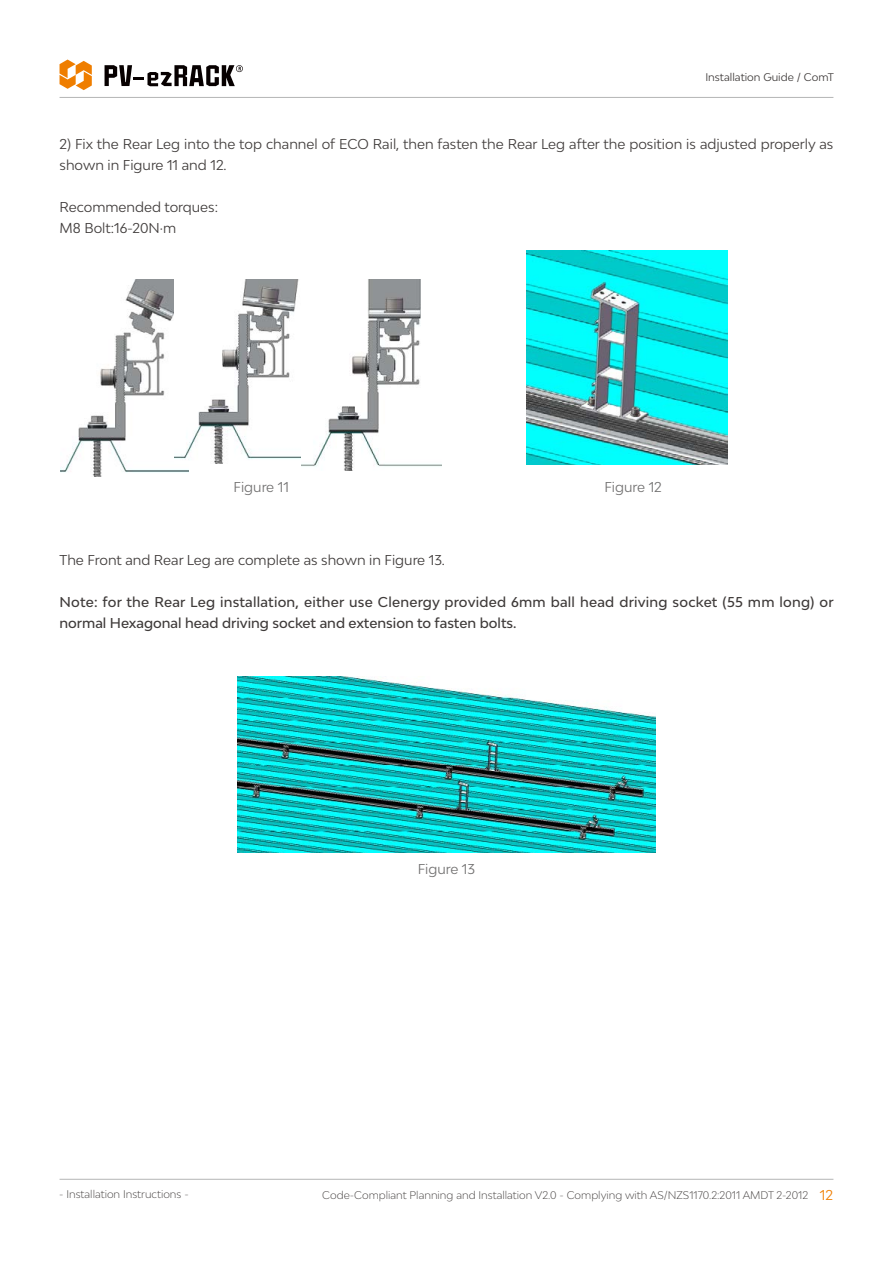
<style>
.page{position:relative;width:893px;height:1263px;background:#fff}
.page>*{position:absolute;margin:0;border:0;box-sizing:border-box;transform-origin:0 0}
.t1{font:13.5px/21px "Bw Modelica";color:#3f3b3a}
.t2{font:500 13.5px/21px "Bw Modelica";letter-spacing:.01em;color:#3f3b3a}
.t3{font:13.5px "Bw Modelica";color:#727171}
.t4{font:300 10.5px "Bw Modelica";color:#3f3b3a}
.t5{font:10.5px "Bw Modelica";color:#3f3b3a}
.s1{font-weight:400;font-size:13.5px;color:#ef7e00}
</style>
<div class="page">
<svg style="left:105px;top:65px;width:138px;height:21px"></svg>
<svg style="left:60px;top:60px;width:32px;height:30px"></svg>
<hr style="left:60px;top:97px;width:773px;height:1px;background:#b5b6b6">
<hr style="left:60px;top:1179px;width:773px;height:1px;background:#b5b6b6">
<img style="left:61px;top:280px;width:128px;height:196px">
<img style="left:174px;top:280px;width:127px;height:183px">
<img style="left:301px;top:280px;width:141px;height:190px">
<img style="left:526px;top:250px;width:201px;height:214px">
<img style="left:238px;top:677px;width:417px;height:175px">
<p class="t5" style="left:705px;top:70px;width:130px">Installation Guide / ComT</p>
<p class="t1" style="left:60px;top:133px;width:775px">2) Fix the Rear Leg into the top channel of ECO Rail, then fasten the Rear Leg after the position is adjusted properly as shown in Figure 11 and 12.</p>
<p class="t1" style="left:60px;top:196px;width:160px">Recommended torques:<br>M8 Bolt:16-20N·m</p>
<p class="t3" style="left:234px;top:478px;width:57px">Figure 11</p>
<p class="t3" style="left:604px;top:478px;width:59px">Figure 12</p>
<p class="t1" style="left:60px;top:549px;width:387px">The Front and Rear Leg are complete as shown in Figure 13.</p>
<p class="t2" style="left:60px;top:591px;width:775px">Note: for the Rear Leg installation, either use Clenergy provided 6mm ball head driving socket (55 mm long) or normal Hexagonal head driving socket and extension to fasten bolts.</p>
<p class="t4" style="left:59px;top:1187px;width:131px">- Installation Instructions -</p>
<p class="t3" style="left:418px;top:860px;width:59px">Figure 13</p>
<p class="t4" style="left:322px;top:1189px;width:512px">Code-Compliant Planning and Installation V2.0 - Complying with AS/NZS1170.2:2011 AMDT 2-2012 <span class="s1">12</span></p>
</div>
